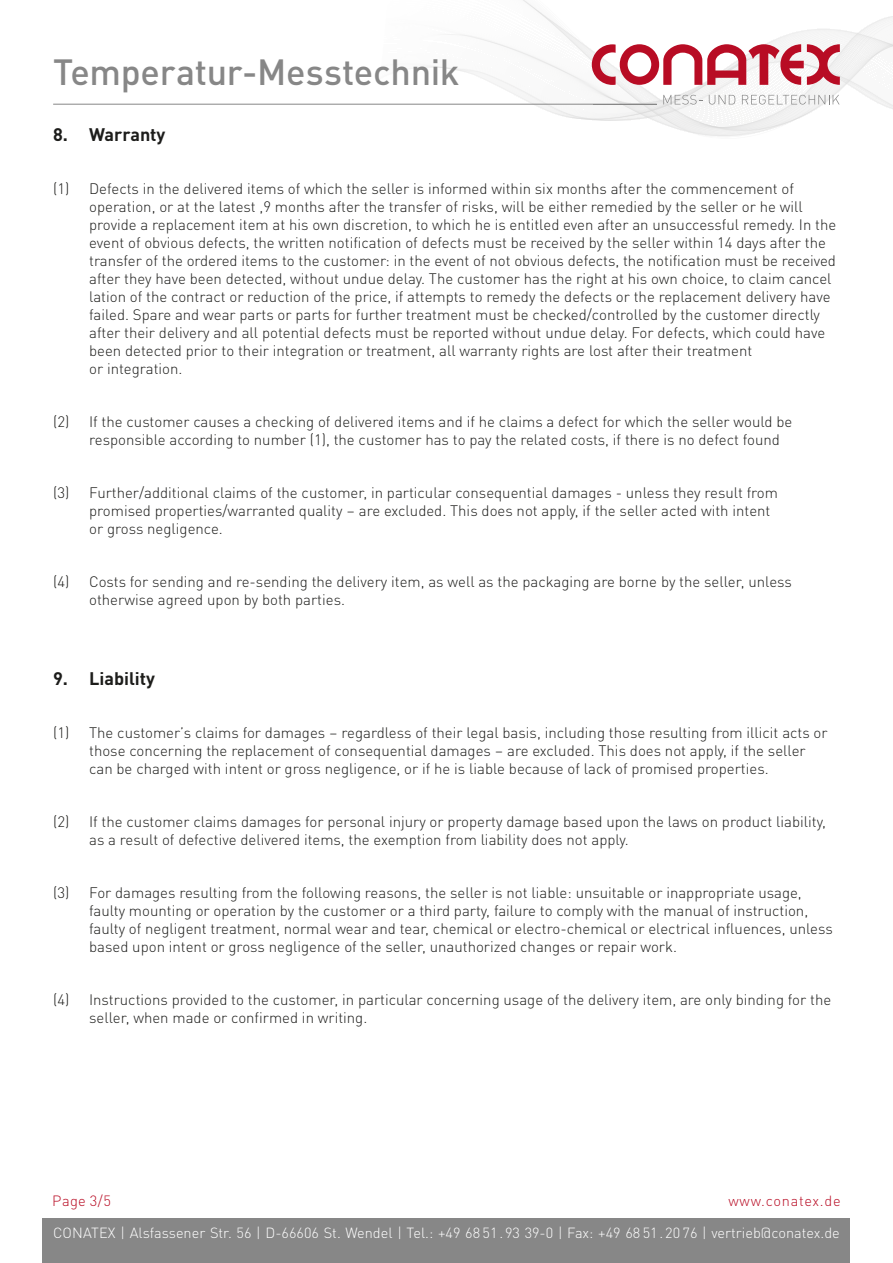
<style>
.page{position:relative;width:893px;height:1263px;background:#fff}
.page>*{position:absolute;margin:0;border:0;box-sizing:border-box;transform-origin:0 0}
.t1{font:500 36px "DINOT";letter-spacing:-.01em;color:#878787}
.t2{font:700 18px "DINOT";color:#1d1d1b}
.t3{font:300 15px/18px "DINOT";color:#1d1d1b}
.t4{font:300 14.7px "DINOT";color:#b80c24}
.t5{font:300 14.55px "DINOT";color:#fff}
.t6{font:300 14.55px "DINOT";letter-spacing:.05em;color:#b80c24}
</style>
<div class="page">
<svg style="left:523px;top:0;width:370px;height:136px"></svg>
<svg style="left:380px;top:23px;width:513px;height:99px"></svg>
<hr style="left:53px;top:104px;width:604px;height:1px;background:#878787">
<div style="left:43px;top:1218px;width:807px;height:45px;background:#878787"></div>
<h1 class="t1" style="left:53px;top:44px;width:408px">Temperatur-Messtechnik</h1>
<p class="t2" style="left:53px;top:121px;width:114px">8. Warranty</p>
<p class="t3" style="left:89px;top:179px;width:749px;text-indent:-36px">(1) Defects in the delivered items of which the seller is informed within six months after the commencement of operation, or at the latest ,9 months after the transfer of risks, will be either remedied by the seller or he will provide a replacement item at his own discretion, to which he is entitled even after an unsuccessful remedy. In the event of obvious defects, the written notification of defects must be received by the seller within 14 days after the transfer of the ordered items to the customer: in the event of not obvious defects, the notification must be received after they have been detected, without undue delay. The customer has the right at his own choice, to claim cancel lation of the contract or reduction of the price, if attempts to remedy the defects or the replacement delivery have failed. Spare and wear parts or parts for further treatment must be checked/controlled by the customer directly after their delivery and all potential defects must be reported without undue delay. For defects, which could have been detected prior to their integration or treatment, all warranty rights are lost after their treatment<br>or integration.</p>
<p class="t3" style="left:89px;top:412px;width:705px;text-indent:-36px">(2) If the customer causes a checking of delivered items and if he claims a defect for which the seller would be responsible according to number (1), the customer has to pay the related costs, if there is no defect found</p>
<p class="t3" style="left:89px;top:483px;width:690px;text-indent:-36px">(3) Further/additional claims of the customer, in particular consequential damages - unless they result from promised properties/warranted quality – are excluded. This does not apply, if the seller acted with intent or gross negligence.</p>
<p class="t3" style="left:89px;top:572px;width:704px;text-indent:-36px">(4) Costs for sending and re-sending the delivery item, as well as the packaging are borne by the seller, unless otherwise agreed upon by both parties.</p>
<p class="t2" style="left:53px;top:664px;width:103px">9. Liability</p>
<p class="t3" style="left:89px;top:722px;width:740px;text-indent:-36px">(1) The customer’s claims for damages – regardless of their legal basis, including those resulting from illicit acts or those concerning the replacement of consequential damages – are excluded. This does not apply, if the seller can be charged with intent or gross negligence, or if he is liable because of lack of promised properties.</p>
<p class="t3" style="left:89px;top:811px;width:738px;text-indent:-36px">(2) If the customer claims damages for personal injury or property damage based upon the laws on product liability, as a result of defective delivered items, the exemption from liability does not apply.</p>
<p class="t3" style="left:89px;top:883px;width:745px;text-indent:-36px">(3) For damages resulting from the following reasons, the seller is not liable: unsuitable or inappropriate usage, faulty mounting or operation by the customer or a third party, failure to comply with the manual of instruction, faulty of negligent treatment, normal wear and tear, chemical or electro-chemical or electrical influences, unless based upon intent or gross negligence of the seller, unauthorized changes or repair work.</p>
<p class="t3" style="left:89px;top:990px;width:744px;text-indent:-36px">(4) Instructions provided to the customer, in particular concerning usage of the delivery item, are only binding for the seller, when made or confirmed in writing.</p>
<p class="t4" style="left:52px;top:1189px;width:60px">Page 3/5</p>
<p class="t6" style="left:728px;top:1189px;width:114px">www.conatex.de</p>
<p class="t5" style="left:53px;top:1222px;width:788px">CONATEX | Alsfassener Str. 56 | D-66606 St. Wendel | Tel.: +49 68 51.93 39-0 | Fax: +49 68 51.20 76 | vertrieb@conatex.de</p>
</div>
